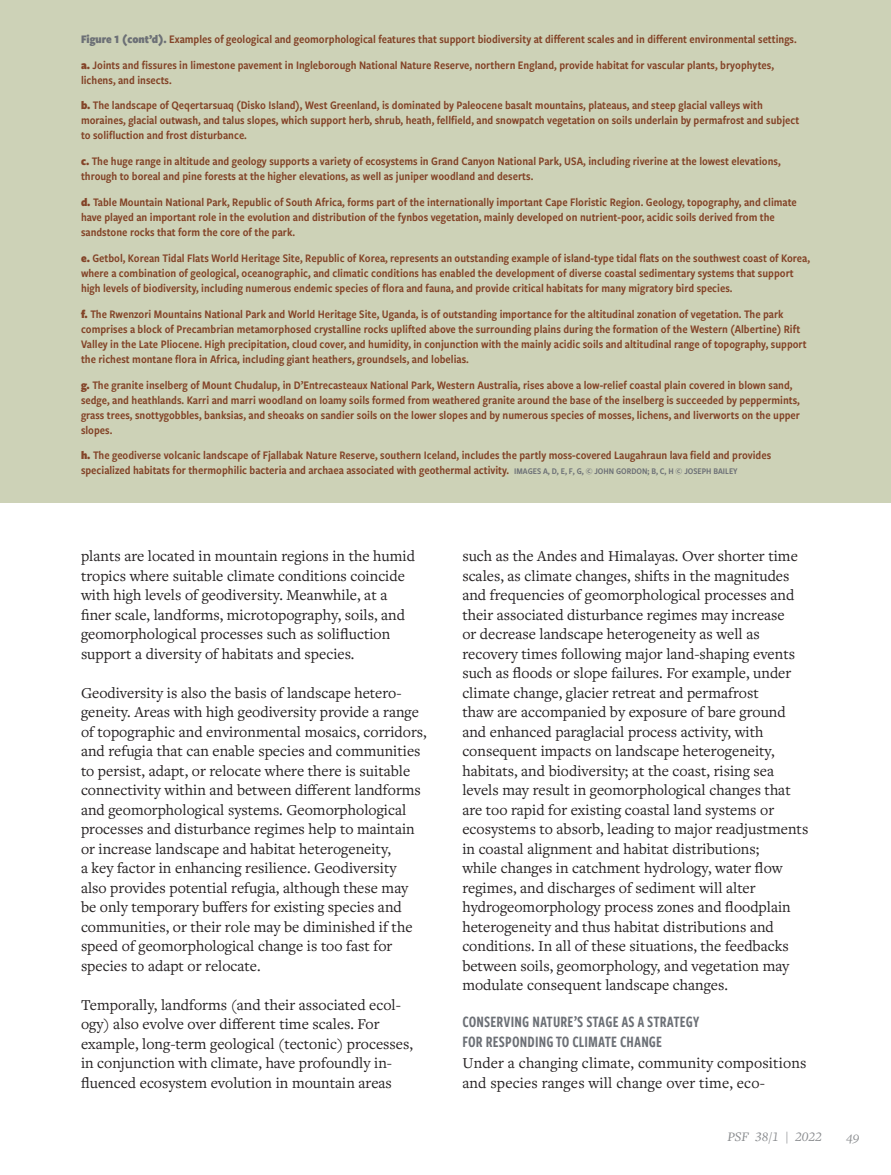
<style>
.page{position:relative;width:891px;height:1175px;background:#fff}
.page>*{position:absolute;margin:0;border:0;box-sizing:border-box;transform-origin:0 0}
.t1{font:16.5px/19.5px "Freight Sans Cmp Pro Semi";letter-spacing:.01em;color:#6c7076}
.t2{font:15.75px/19.5px "Freight Text Pro";color:#231f20}
.t3{font:italic 13.5px "Freight Text Pro";color:#898b8e}
.t4{font:12px/15px "Freight Sans Cnd Pro Semi";color:#834327}
.s1{font-family:"Freight Sans Cnd Pro";font-weight:900;color:#6c7076}
.s2{font-family:"Freight Sans Cnd Pro";font-weight:900}
.s3{font-size:9px;color:#6c7076}
</style>
<div class="page">
<div style="left:0;top:0;width:891px;height:502px;background:#cdd2b7"></div>
<p class="t4" style="left:81px;top:25px;width:717px;line-height:25.8px"><span class="s1">Figure 1 (cont’d).</span> Examples of geological and geomorphological features that support biodiversity at different scales and in different environmental settings. <span class="s2">a.</span> Joints and fissures in limestone pavement in Ingleborough National Nature Reserve, northern England, provide habitat for vascular plants, bryophytes,</p>
<p class="t4" style="left:81px;top:66px;width:683px;line-height:25.8px">lichens, and insects.<br><span class="s2">b.</span> The landscape of Qeqertarsuaq (Disko Island), West Greenland, is dominated by Paleocene basalt mountains, plateaus, and steep glacial valleys with</p>
<p class="t4" style="left:81px;top:113px;width:720px">moraines, glacial outwash, and talus slopes, which support herb, shrub, heath, fellfield, and snowpatch vegetation on soils underlain by permafrost and subject to solifluction and frost disturbance.</p>
<p class="t4" style="left:81px;top:153px;width:701px"><span class="s2">c.</span> The huge range in altitude and geology supports a variety of ecosystems in Grand Canyon National Park, USA, including riverine at the lowest elevations, through to boreal and pine forests at the higher elevations, as well as juniper woodland and deserts.</p>
<p class="t4" style="left:81px;top:194px;width:717px"><span class="s2">d.</span> Table Mountain National Park, Republic of South Africa, forms part of the internationally important Cape Floristic Region. Geology, topography, and climate have played an important role in the evolution and distribution of the fynbos vegetation, mainly developed on nutrient-poor, acidic soils derived from the sandstone rocks that form the core of the park.</p>
<p class="t4" style="left:81px;top:250px;width:731px"><span class="s2">e.</span> Getbol, Korean Tidal Flats World Heritage Site, Republic of Korea, represents an outstanding example of island-type tidal flats on the southwest coast of Korea, where a combination of geological, oceanographic, and climatic conditions has enabled the development of diverse coastal sedimentary systems that support high levels of biodiversity, including numerous endemic species of flora and fauna, and provide critical habitats for many migratory bird species.</p>
<p class="t4" style="left:81px;top:306px;width:727px"><span class="s2">f.</span> The Rwenzori Mountains National Park and World Heritage Site, Uganda, is of outstanding importance for the altitudinal zonation of vegetation. The park comprises a block of Precambrian metamorphosed crystalline rocks uplifted above the surrounding plains during the formation of the Western (Albertine) Rift Valley in the Late Pliocene. High precipitation, cloud cover, and humidity, in conjunction with the mainly acidic soils and altitudinal range of topography, support the richest montane flora in Africa, including giant heathers, groundsels, and lobelias.</p>
<p class="t4" style="left:81px;top:377px;width:721px"><span class="s2">g.</span> The granite inselberg of Mount Chudalup, in D’Entrecasteaux National Park, Western Australia, rises above a low-relief coastal plain covered in blown sand, sedge, and heathlands. Karri and marri woodland on loamy soils formed from weathered granite around the base of the inselberg is succeeded by peppermints, grass trees, snottygobbles, banksias, and sheoaks on sandier soils on the lower slopes and by numerous species of mosses, lichens, and liverworts on the upper slopes.</p>
<p class="t4" style="left:81px;top:447px;width:692px"><span class="s2">h.</span> The geodiverse volcanic landscape of Fjallabak Nature Reserve, southern Iceland, includes the partly moss-covered Laugahraun lava field and provides specialized habitats for thermophilic bacteria and archaea associated with geothermal activity. <span class="s3">IMAGES A, D, E, F, G, © JOHN GORDON; B, C, H © JOSEPH BAILEY</span></p>
<p class="t2" style="left:81px;top:546px;width:336px">plants are located in mountain regions in the humid tropics where suitable climate conditions coincide with high levels of geodiversity. Meanwhile, at a finer scale, landforms, microtopography, soils, and geomorphological processes such as solifluction support a diversity of habitats and species.</p>
<p class="t2" style="left:81px;top:682px;width:347px">Geodiversity is also the basis of landscape hetero&shy;geneity. Areas with high geodiversity provide a range of topographic and environmental mosaics, corridors, and refugia that can enable species and communities to persist, adapt, or relocate where there is suitable connectivity within and between different landforms and geomorphological systems. Geomorphological processes and disturbance regimes help to maintain or increase landscape and habitat heterogeneity,<br>a key factor in enhancing resilience. Geodiversity<br>also provides potential refugia, although these may be only temporary buffers for existing species and communities, or their role may be diminished if the speed of geomorphological change is too fast for species to adapt or relocate.</p>
<p class="t2" style="left:81px;top:994px;width:333px">Temporally, landforms (and their associated ecol&shy;ogy) also evolve over different time scales. For example, long-term geological (tectonic) processes, in conjunction with climate, have profoundly in&shy;fluenced ecosystem evolution in mountain areas</p>
<p class="t2" style="left:462px;top:546px;width:347px">such as the Andes and Himalayas. Over shorter time scales, as climate changes, shifts in the magnitudes and frequencies of geomorphological processes and their associated disturbance regimes may increase<br>or decrease landscape heterogeneity as well as recovery times following major land-shaping events such as floods or slope failures. For example, under climate change, glacier retreat and permafrost<br>thaw are accompanied by exposure of bare ground and enhanced paraglacial process activity, with consequent impacts on landscape heterogeneity, habitats, and biodiversity; at the coast, rising sea levels may result in geomorphological changes that are too rapid for existing coastal land systems or ecosystems to absorb, leading to major readjustments in coastal alignment and habitat distributions;<br>while changes in catchment hydrology, water flow regimes, and discharges of sediment will alter hydrogeomorphology process zones and floodplain heterogeneity and thus habitat distributions and conditions. In all of these situations, the feedbacks between soils, geomorphology, and vegetation may modulate consequent landscape changes.</p>
<h1 class="t1" style="left:462px;top:1011px;width:239px">CONSERVING NATURE’S STAGE AS A STRATEGY<br>FOR RESPONDING TO CLIMATE CHANGE</h1>
<h2 class="t2" style="left:462px;top:1053px;width:346px">Under a changing climate, community compositions and species ranges will change over time, eco-</h2>
<p class="t3" style="left:727px;top:1128px;width:96px">PSF 38/1 | 2022</p>
<p class="t3" style="left:846px;top:1128px;width:15px">49</p>
</div>
